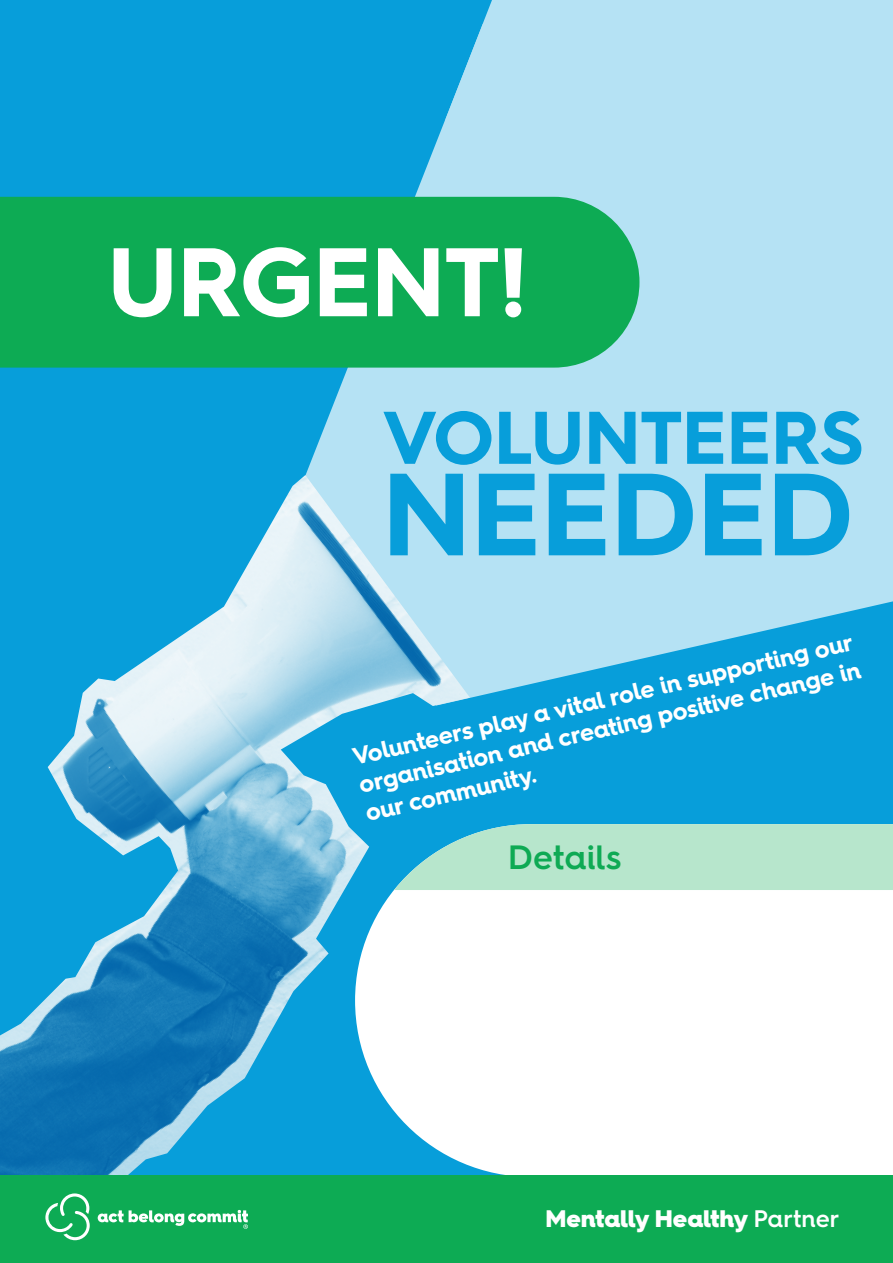
<style>
.page{position:relative;width:893px;height:1263px;background:#079eda}
.page>*{position:absolute;margin:0;border:0;box-sizing:border-box;transform-origin:0 0}
.t1{font:700 117px "Hurme Geometric Sans 4";color:#079eda}
.t2{font:700 97.5px "Hurme Geometric Sans 4";color:#fff}
.t3{font:700 74.7px "Hurme Geometric Sans 4";color:#079eda}
.t4{font:600 33.75px "Hurme Geometric Sans 4";letter-spacing:-.005em;color:#0eaa54}
.t5{font:700 24px/28.8px "Hurme Geometric Sans 4";color:#fff;text-align:justify}
.t6{font:900 24px "Hurme Geometric Sans 4";letter-spacing:-.01em;color:#fff}
.s1{font-weight:600}
</style>
<div class="page">
<svg style="left:193px;top:120px;width:290px;height:355px"></svg>
<div style="left:483px;top:120px;width:70px;height:63px;background:#b5e2f4"></div>
<svg style="left:436px;top:183px;width:457px;height:515px;fill:#b5e2f4"></svg>
<div style="left:553px;top:0;width:340px;height:470px;background:#b5e2f4"></div>
<svg style="left:445px;top:0;width:108px;height:120px"></svg>
<div style="left:519px;top:0;width:38px;height:40px;background:#b5e2f4"></div>
<img style="left:0;top:475px;width:470px;height:701px">
<div style="left:0;top:197px;width:639px;height:171px;background:#0dab54"></div>
<svg style="left:355px;top:824px;width:538px;height:352px;background:#eff9fc"></svg>
<svg style="left:394px;top:824px;width:499px;height:66px;background:#a8e0cd"></svg>
<div style="left:0;top:1176px;width:893px;height:87px;background:#0dab54"></div>
<svg style="left:45px;top:1193px;width:45px;height:47px"></svg>
<svg style="left:98px;top:1210px;width:150px;height:19px"></svg>
<p class="t2" style="left:108px;top:214px;width:421px">URGENT!</p>
<p class="t3" style="left:382px;top:385px;width:483px">VOLUNTEERS</p>
<p class="t1" style="left:382px;top:432px;width:472px">NEEDED</p>
<p class="t5" style="left:350px;top:743px;width:515px;rotate:-13deg">Volunteers play a vital role in supporting our organisation and creating positive change in our community.</p>
<p class="t4" style="left:508px;top:834px;width:115px">Details</p>
<p class="t6" style="left:545px;top:1201px;width:296px">Mentally Healthy <span class="s1">Partner</span></p>
</div>
